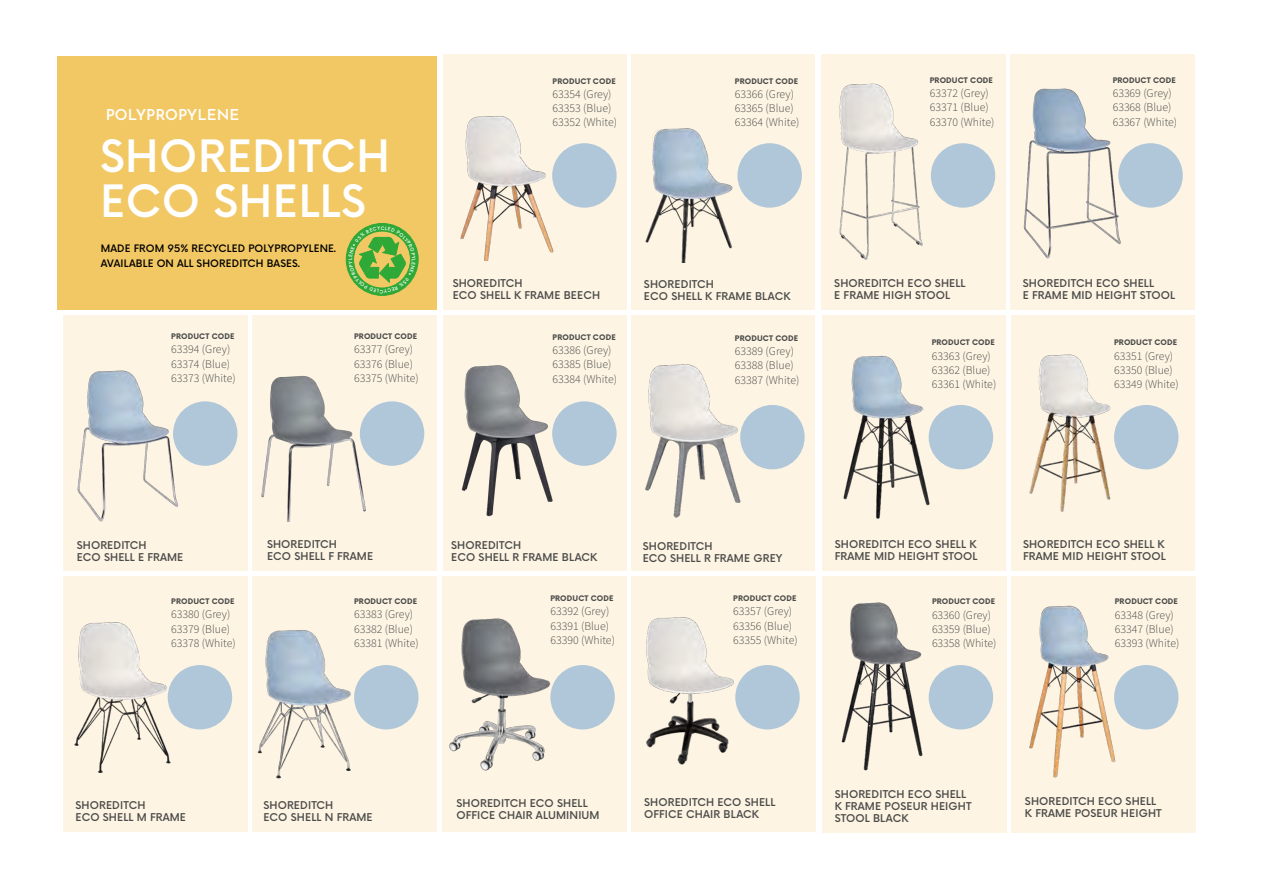
<style>
.page{position:relative;width:1263px;height:893px;background:#fff}
.page>*{position:absolute;margin:0;border:0;box-sizing:border-box;transform-origin:0 0}
.t1{font:500 43.5px/45px "Now";letter-spacing:.015em;color:#fff}
.t2{font:600 15px "Josefin Sans";color:#fff}
.t3{font:300 11.85px/14.2px "Source Sans Pro";color:#4a4a49}
.t4{font:500 10.5px/12px "Now";letter-spacing:.015em;color:#4a4a49}
.t5{font:500 10.05px/15.1px "Now";letter-spacing:.015em;color:#000}
.t6{font:700 7.5px "Now";letter-spacing:.01em;color:#4a4a49}
</style>
<div class="page">
<div style="left:63px;top:316px;width:184px;height:255px;background:#fdf4e3"></div>
<div style="left:63px;top:577px;width:184px;height:255px;background:#fdf4e3"></div>
<div style="left:442px;top:576px;width:184px;height:255px;background:#fdf4e3"></div>
<div style="left:252px;top:316px;width:185px;height:255px;background:#fdf4e3"></div>
<div style="left:252px;top:577px;width:185px;height:255px;background:#fdf4e3"></div>
<div style="left:631px;top:576px;width:185px;height:255px;background:#fdf4e3"></div>
<img style="left:77px;top:370px;width:108px;height:152px">
<img style="left:74px;top:622px;width:116px;height:151px">
<img style="left:449px;top:618px;width:119px;height:153px">
<img style="left:257px;top:630px;width:119px;height:149px">
<img style="left:626px;top:617px;width:132px;height:160px">
<img style="left:261px;top:375px;width:112px;height:147px">
<div style="left:443px;top:55px;width:184px;height:255px;background:#fdf4e3"></div>
<div style="left:443px;top:316px;width:184px;height:255px;background:#fdf4e3"></div>
<div style="left:822px;top:316px;width:184px;height:255px;background:#fdf4e3"></div>
<div style="left:631px;top:55px;width:184px;height:255px;background:#fdf4e3"></div>
<div style="left:631px;top:316px;width:184px;height:255px;background:#fdf4e3"></div>
<div style="left:1011px;top:316px;width:184px;height:255px;background:#fdf4e3"></div>
<img style="left:461px;top:365px;width:103px;height:152px">
<img style="left:843px;top:356px;width:130px;height:163px">
<img style="left:645px;top:364px;width:117px;height:154px">
<img style="left:1029px;top:354px;width:126px;height:158px">
<img style="left:460px;top:116px;width:104px;height:145px">
<img style="left:645px;top:128px;width:88px;height:134px">
<div style="left:821px;top:55px;width:185px;height:255px;background:#fdf4e3"></div>
<div style="left:822px;top:576px;width:184px;height:256px;background:#fdf4e3"></div>
<div style="left:1011px;top:55px;width:184px;height:255px;background:#fdf4e3"></div>
<div style="left:1011px;top:576px;width:185px;height:256px;background:#fdf4e3"></div>
<img style="left:792px;top:83px;width:159px;height:177px">
<img style="left:1010px;top:84px;width:131px;height:177px">
<img style="left:841px;top:602px;width:128px;height:169px">
<img style="left:984px;top:584px;width:174px;height:195px">
<div style="left:57px;top:56px;width:380px;height:254px;background:#f2c864"></div>
<div style="left:552px;top:143px;width:65px;height:65px;background:#afc7d8;border-radius:50%"></div>
<div style="left:552px;top:401px;width:65px;height:65px;background:#afc7d8;border-radius:50%"></div>
<div style="left:360px;top:401px;width:64px;height:65px;background:#afc7d8;border-radius:50%"></div>
<div style="left:173px;top:401px;width:64px;height:65px;background:#afc7d8;border-radius:50%"></div>
<div style="left:168px;top:665px;width:64px;height:64px;background:#afc7d8;border-radius:50%"></div>
<div style="left:354px;top:665px;width:64px;height:64px;background:#afc7d8;border-radius:50%"></div>
<div style="left:550px;top:665px;width:65px;height:64px;background:#afc7d8;border-radius:50%"></div>
<div style="left:735px;top:665px;width:65px;height:64px;background:#afc7d8;border-radius:50%"></div>
<div style="left:929px;top:665px;width:64px;height:64px;background:#afc7d8;border-radius:50%"></div>
<div style="left:1114px;top:665px;width:64px;height:64px;background:#afc7d8;border-radius:50%"></div>
<div style="left:1114px;top:405px;width:64px;height:64px;background:#afc7d8;border-radius:50%"></div>
<div style="left:929px;top:405px;width:64px;height:64px;background:#afc7d8;border-radius:50%"></div>
<div style="left:740px;top:405px;width:65px;height:64px;background:#afc7d8;border-radius:50%"></div>
<div style="left:737px;top:143px;width:65px;height:65px;background:#afc7d8;border-radius:50%"></div>
<div style="left:931px;top:143px;width:64px;height:65px;background:#afc7d8;border-radius:50%"></div>
<div style="left:1118px;top:143px;width:65px;height:65px;background:#afc7d8;border-radius:50%"></div>
<svg style="left:346px;top:223px;width:72px;height:73px"></svg>
<p class="t2" style="left:106px;top:102px;width:135px">POLYPROPYLENE</p>
<h1 class="t1" style="left:100px;top:131px;width:291px">SHOREDITCH<br>ECO SHELLS</h1>
<p class="t5" style="left:101px;top:240px;width:237px">MADE FROM 95% RECYCLED POLYPROPYLENE.<br>AVAILABLE ON ALL SHOREDITCH BASES.</p>
<p class="t6" style="left:171px;top:331px;width:65px">PRODUCT CODE</p>
<p class="t3" style="left:171px;top:342px;width:66px">63394 (Grey)<br>63374 (Blue)<br>63373 (White)</p>
<p class="t6" style="left:354px;top:331px;width:65px">PRODUCT CODE</p>
<p class="t3" style="left:354px;top:342px;width:66px">63377 (Grey)<br>63376 (Blue)<br>63375 (White)</p>
<p class="t6" style="left:553px;top:75px;width:65px">PRODUCT CODE</p>
<p class="t3" style="left:552px;top:87px;width:66px">63354 (Grey)<br>63353 (Blue)<br>63352 (White)</p>
<p class="t6" style="left:735px;top:75px;width:65px">PRODUCT CODE</p>
<p class="t3" style="left:735px;top:87px;width:66px">63366 (Grey)<br>63365 (Blue)<br>63364 (White)</p>
<p class="t4" style="left:453px;top:277px;width:149px">SHOREDITCH<br>ECO SHELL K FRAME BEECH</p>
<p class="t6" style="left:553px;top:332px;width:65px">PRODUCT CODE</p>
<p class="t3" style="left:552px;top:343px;width:66px">63386 (Grey)<br>63385 (Blue)<br>63384 (White)</p>
<p class="t4" style="left:644px;top:278px;width:148px">SHOREDITCH<br>ECO SHELL K FRAME BLACK</p>
<p class="t6" style="left:735px;top:333px;width:65px">PRODUCT CODE</p>
<p class="t3" style="left:735px;top:344px;width:66px">63389 (Grey)<br>63388 (Blue)<br>63387 (White)</p>
<p class="t6" style="left:930px;top:75px;width:65px">PRODUCT CODE</p>
<p class="t3" style="left:930px;top:86px;width:66px">63372 (Grey)<br>63371 (Blue)<br>63370 (White)</p>
<p class="t6" style="left:1113px;top:75px;width:65px">PRODUCT CODE</p>
<p class="t3" style="left:1113px;top:86px;width:66px">63369 (Grey)<br>63368 (Blue)<br>63367 (White)</p>
<p class="t4" style="left:834px;top:276px;width:133px">SHOREDITCH ECO SHELL<br>E FRAME HIGH STOOL</p>
<p class="t6" style="left:932px;top:337px;width:65px">PRODUCT CODE</p>
<p class="t3" style="left:932px;top:349px;width:66px">63363 (Grey)<br>63362 (Blue)<br>63361 (White)</p>
<p class="t4" style="left:1023px;top:277px;width:154px">SHOREDITCH ECO SHELL<br>E FRAME MID HEIGHT STOOL</p>
<p class="t6" style="left:1114px;top:337px;width:65px">PRODUCT CODE</p>
<p class="t3" style="left:1114px;top:349px;width:66px">63351 (Grey)<br>63350 (Blue)<br>63349 (White)</p>
<p class="t4" style="left:77px;top:538px;width:108px">SHOREDITCH<br>ECO SHELL E FRAME</p>
<p class="t6" style="left:171px;top:596px;width:65px">PRODUCT CODE</p>
<p class="t3" style="left:171px;top:607px;width:66px">63380 (Grey)<br>63379 (Blue)<br>63378 (White)</p>
<p class="t4" style="left:267px;top:538px;width:108px">SHOREDITCH<br>ECO SHELL F FRAME</p>
<p class="t6" style="left:354px;top:596px;width:65px">PRODUCT CODE</p>
<p class="t3" style="left:354px;top:607px;width:66px">63383 (Grey)<br>63382 (Blue)<br>63381 (White)</p>
<p class="t4" style="left:451px;top:539px;width:148px">SHOREDITCH<br>ECO SHELL R FRAME BLACK</p>
<p class="t4" style="left:643px;top:539px;width:141px">SHOREDITCH<br>ECO SHELL R FRAME GREY</p>
<p class="t4" style="left:835px;top:537px;width:144px">SHOREDITCH ECO SHELL K<br>FRAME MID HEIGHT STOOL</p>
<p class="t4" style="left:1023px;top:537px;width:144px">SHOREDITCH ECO SHELL K<br>FRAME MID HEIGHT STOOL</p>
<p class="t6" style="left:550px;top:593px;width:65px">PRODUCT CODE</p>
<p class="t3" style="left:550px;top:604px;width:66px">63392 (Grey)<br>63391 (Blue)<br>63390 (White)</p>
<p class="t6" style="left:733px;top:593px;width:65px">PRODUCT CODE</p>
<p class="t3" style="left:733px;top:604px;width:66px">63357 (Grey)<br>63356 (Blue)<br>63355 (White)</p>
<p class="t6" style="left:932px;top:596px;width:65px">PRODUCT CODE</p>
<p class="t3" style="left:932px;top:607px;width:66px">63360 (Grey)<br>63359 (Blue)<br>63358 (White)</p>
<p class="t6" style="left:1115px;top:596px;width:65px">PRODUCT CODE</p>
<p class="t3" style="left:1115px;top:607px;width:66px">63348 (Grey)<br>63347 (Blue)<br>63393 (White)</p>
<p class="t4" style="left:75px;top:799px;width:112px">SHOREDITCH<br>ECO SHELL M FRAME</p>
<p class="t4" style="left:263px;top:799px;width:111px">SHOREDITCH<br>ECO SHELL N FRAME</p>
<p class="t4" style="left:644px;top:796px;width:133px">SHOREDITCH ECO SHELL<br>OFFICE CHAIR BLACK</p>
<p class="t4" style="left:456px;top:796px;width:145px">SHOREDITCH ECO SHELL<br>OFFICE CHAIR ALUMINIUM</p>
<p class="t4" style="left:835px;top:788px;width:138px">SHOREDITCH ECO SHELL<br>K FRAME POSEUR HEIGHT<br>STOOL BLACK</p>
<p class="t4" style="left:1025px;top:794px;width:138px">SHOREDITCH ECO SHELL<br>K FRAME POSEUR HEIGHT</p>
</div>
